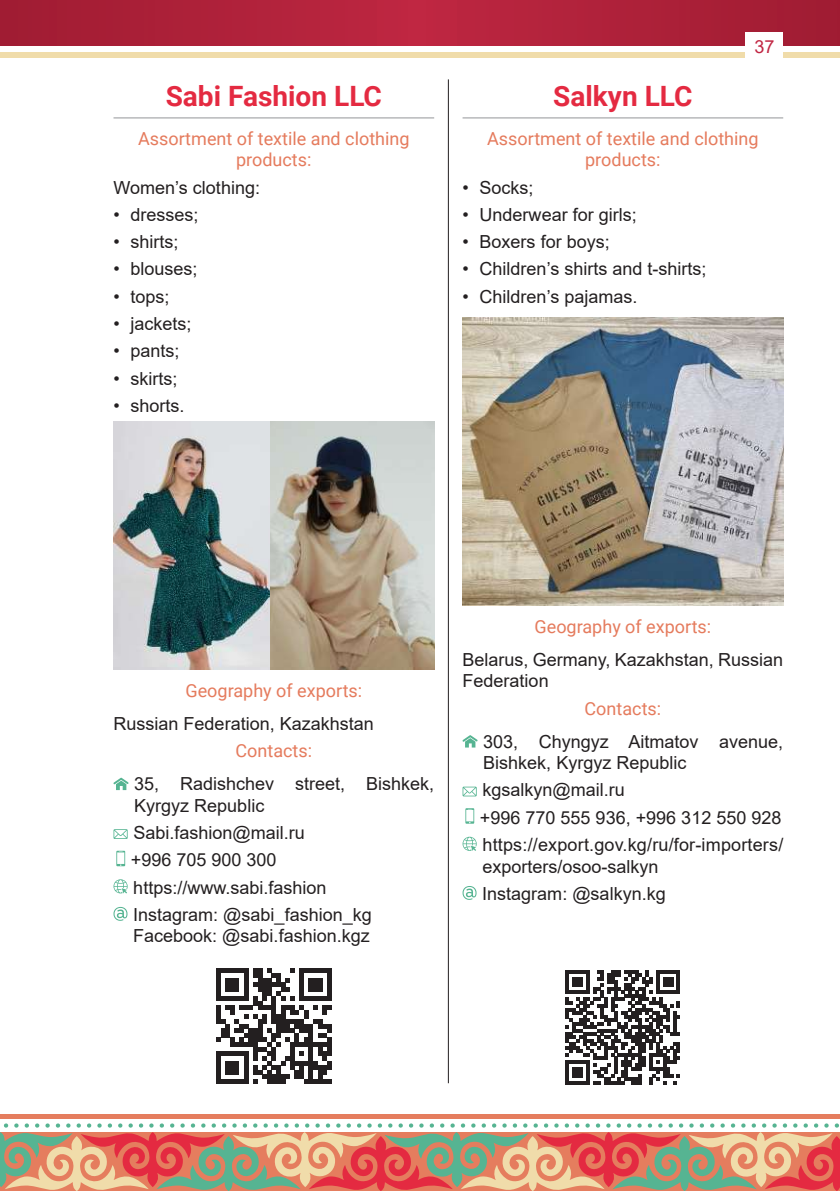
<style>
.page{position:relative;width:840px;height:1191px;background:#fff}
.page>*{position:absolute;margin:0;border:0;box-sizing:border-box;transform-origin:0 0}
.t1{font:700 28px "Roboto";color:#e42a41}
.t2{font:18px/27.2px "Arial";color:#231f20}
.t3{font:18px/21.6px "Roboto";color:#e57b5d;text-align:center}
.t4{font:18px "Arial";color:#c12643}
</style>
<div class="page">
<svg style="left:0;top:0;width:839px;height:46px;background:#ae2139"></svg>
<div style="left:0;top:52px;width:839px;height:6px;background:#f0dcaa"></div>
<hr style="left:0;top:1114px;width:839px;height:4px;background:#e57d5e">
<svg style="left:0;top:1123px;width:839px;height:68px;background:#d09881"></svg>
<div style="left:745px;top:33px;width:37px;height:28px;background:#fff"></div>
<hr style="left:448px;top:79px;width:1px;height:1004px;background:#231f20">
<hr style="left:113px;top:117px;width:321px;height:1px;background:#939598">
<img style="left:113px;top:421px;width:321px;height:248px">
<svg style="left:113px;top:777px;width:15px;height:13px"></svg>
<svg style="left:113px;top:829px;width:15px;height:10px"></svg>
<svg style="left:116px;top:850px;width:9px;height:16px"></svg>
<svg style="left:113px;top:879px;width:14px;height:14px"></svg>
<svg style="left:113px;top:907px;width:14px;height:13px"></svg>
<svg style="left:216px;top:968px;width:115px;height:115px"></svg>
<hr style="left:462px;top:117px;width:320px;height:1px;background:#939598">
<img style="left:462px;top:318px;width:320px;height:287px">
<svg style="left:462px;top:735px;width:15px;height:12px"></svg>
<svg style="left:462px;top:786px;width:14px;height:10px"></svg>
<svg style="left:465px;top:808px;width:9px;height:15px"></svg>
<svg style="left:462px;top:836px;width:14px;height:15px"></svg>
<svg style="left:462px;top:886px;width:14px;height:14px"></svg>
<svg style="left:565px;top:970px;width:115px;height:115px"></svg>
<h1 class="t1" style="left:166px;top:77px;width:218px">Sabi Fashion LLC</h1>
<p class="t3" style="left:138px;top:127px;width:273px">Assortment of textile and clothing products:</p>
<p class="t2" style="left:113px;top:173px;width:148px">Women’s clothing:</p>
<p class="t2" style="left:113px;top:201px;width:87px">• dresses;</p>
<p class="t2" style="left:113px;top:228px;width:67px">• shirts;</p>
<p class="t2" style="left:113px;top:255px;width:86px">• blouses;</p>
<p class="t2" style="left:113px;top:283px;width:58px">• tops;</p>
<p class="t2" style="left:113px;top:310px;width:80px">• jackets;</p>
<p class="t2" style="left:113px;top:337px;width:68px">• pants;</p>
<p class="t2" style="left:113px;top:364px;width:66px">• skirts;</p>
<p class="t2" style="left:113px;top:392px;width:73px">• shorts.</p>
<p class="t4" style="left:754px;top:35px;width:22px">37</p>
<h1 class="t1" style="left:553px;top:77px;width:141px">Salkyn LLC</h1>
<p class="t3" style="left:487px;top:127px;width:273px">Assortment of textile and clothing products:</p>
<p class="t2" style="left:462px;top:173px;width:73px">• Socks;</p>
<p class="t2" style="left:462px;top:201px;width:176px">• Underwear for girls;</p>
<p class="t2" style="left:462px;top:228px;width:149px">• Boxers for boys;</p>
<p class="t2" style="left:462px;top:255px;width:245px">• Children’s shirts and t-shirts;</p>
<p class="t2" style="left:462px;top:283px;width:176px">• Children’s pajamas.</p>
<p class="t3" style="left:185px;top:679px;width:178px">Geography of exports:</p>
<p class="t2" style="left:113px;top:710px;width:262px">Russian Federation, Kazakhstan</p>
<p class="t3" style="left:235px;top:739px;width:78px">Contacts:</p>
<p class="t2" style="left:134px;top:773px;width:301px;line-height:21.6px">35, Radishchev street, Bishkek,<br>Kyrgyz Republic</p>
<p class="t2" style="left:131px;top:819px;width:242px">Sabi.fashion@mail.ru<br>+996 705 900 300 https://www.sabi.fashion<br>Instagram: @sabi_fashion_kg</p>
<p class="t2" style="left:133px;top:922px;width:238px">Facebook: @sabi.fashion.kgz</p>
<p class="t3" style="left:534px;top:615px;width:178px">Geography of exports:</p>
<p class="t2" style="left:462px;top:648px;width:322px;line-height:21.6px">Belarus, Germany, Kazakhstan, Russian<br>Federation</p>
<p class="t3" style="left:584px;top:696px;width:78px">Contacts:</p>
<p class="t2" style="left:483px;top:730px;width:301px;line-height:21.6px">303, Chyngyz Aitmatov avenue,<br>Bishkek, Kyrgyz Republic</p>
<p class="t2" style="left:479px;top:776px;width:305px">kgsalkyn@mail.ru<br>+996 770 555 936, +996 312 550 928 https://export.gov.kg/ru/for-importers/</p>
<p class="t2" style="left:482px;top:852px;width:185px">exporters/osoo-salkyn<br>Instagram: @salkyn.kg</p>
</div>
